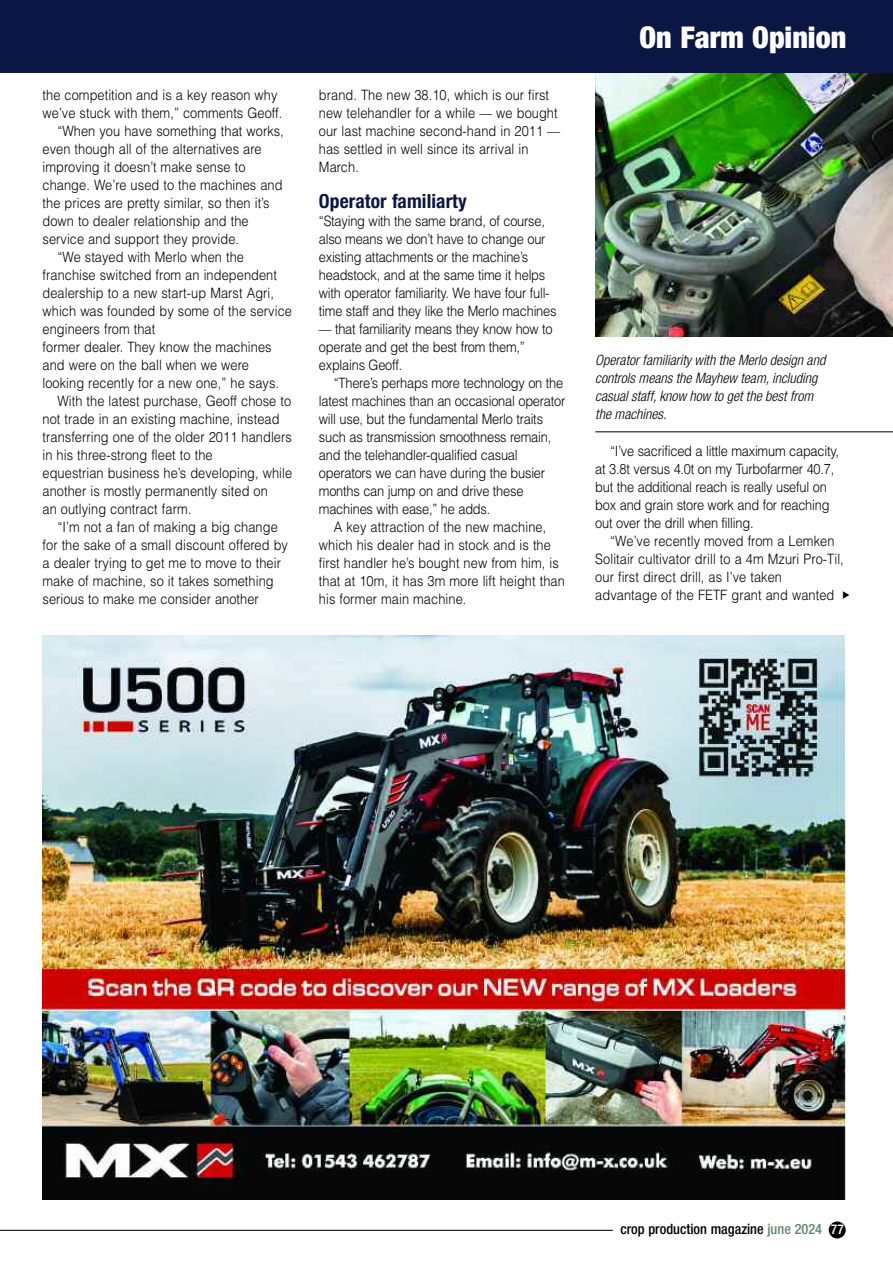
<style>
.page{position:relative;width:893px;height:1263px;background:#fff}
.page>*{position:absolute;margin:0;border:0;box-sizing:border-box;transform-origin:0 0}
.t1{font:900 condensed 30px "Helvetica Neue";color:#fff}
.t2{font:700 condensed 19.5px "Helvetica Neue";letter-spacing:.005em;color:#0a1643}
.t3{font:300 14.25px/18px "Helvetica";letter-spacing:.005em;color:#000;scale:.9 1}
.t4{font:300 14.25px/18px "Helvetica";letter-spacing:-.015em;color:#000;scale:.9 1}
.t5{font:italic 300 condensed 14.25px/18px "Helvetica Neue";color:#000}
.t6{font:500 condensed 14.25px "Helvetica Neue";color:#000}
.s1{color:#60896c}
.s2{font-size:13.5px;color:#fff}
</style>
<div class="page">
<img style="left:43px;top:635px;width:802px;height:564px">
<img style="left:595px;top:72px;width:298px;height:265px">
<hr style="left:595px;top:431px;width:298px;height:1px;background:#000">
<div style="left:0;top:0;width:893px;height:72px;background:#0a1643"></div>
<div style="left:829px;top:1221px;width:17px;height:17px;background:#000;border-radius:50%"></div>
<hr style="left:0;top:1230px;width:613px;height:1px;background:#000">
<p class="t3" style="left:43px;top:86px;width:263px">the competition and is a key reason why</p>
<p class="t3" style="left:43px;top:104px;width:268px">we’ve stuck with them,” comments Geoff.</p>
<p class="t3" style="left:57px;top:122px;width:253px">“When you have something that works,</p>
<p class="t3" style="left:43px;top:140px;width:245px">even though all of the alternatives are</p>
<p class="t3" style="left:43px;top:158px;width:227px">improving it doesn’t make sense to</p>
<p class="t3" style="left:43px;top:176px;width:268px">change. We’re used to the machines and</p>
<p class="t3" style="left:43px;top:194px;width:254px">the prices are pretty similar, so then it’s</p>
<p class="t3" style="left:43px;top:212px;width:231px">down to dealer relationship and the</p>
<p class="t3" style="left:43px;top:230px;width:220px">service and support they provide.</p>
<p class="t3" style="left:57px;top:248px;width:209px">“We stayed with Merlo when the</p>
<p class="t3" style="left:43px;top:266px;width:262px">franchise switched from an independent</p>
<p class="t3" style="left:43px;top:284px;width:259px">dealership to a new start-up Marst Agri,</p>
<p class="t3" style="left:43px;top:302px;width:279px">which was founded by some of the service</p>
<p class="t3" style="left:43px;top:320px;width:127px">engineers from that</p>
<p class="t3" style="left:43px;top:338px;width:256px">former dealer. They know the machines</p>
<p class="t3" style="left:43px;top:356px;width:231px">and were on the ball when we were</p>
<p class="t3" style="left:43px;top:374px;width:264px">looking recently for a new one,” he says.</p>
<p class="t3" style="left:57px;top:392px;width:261px">With the latest purchase, Geoff chose to</p>
<p class="t3" style="left:43px;top:410px;width:265px">not trade in an existing machine, instead</p>
<p class="t3" style="left:43px;top:428px;width:279px">transferring one of the older 2011 handlers</p>
<p class="t3" style="left:43px;top:446px;width:191px">in his three-strong fleet to the</p>
<p class="t3" style="left:43px;top:464px;width:279px">equestrian business he’s developing, while</p>
<p class="t3" style="left:43px;top:482px;width:252px">another is mostly permanently sited on</p>
<p class="t3" style="left:43px;top:500px;width:167px">an outlying contract farm.</p>
<p class="t3" style="left:57px;top:518px;width:246px">“I’m not a fan of making a big change</p>
<p class="t3" style="left:43px;top:536px;width:274px">for the sake of a small discount offered by</p>
<p class="t3" style="left:43px;top:554px;width:266px">a dealer trying to get me to move to their</p>
<p class="t3" style="left:43px;top:572px;width:258px">make of machine, so it takes something</p>
<p class="t3" style="left:43px;top:590px;width:242px">serious to make me consider another</p>
<p class="t3" style="left:319px;top:86px;width:270px">brand. The new 38.10, which is our first new telehandler for a while –– we bought our last machine second-hand in 2011 –– has settled in well since its arrival in<br>March.</p>
<h2 class="t2" style="left:319px;top:194px;width:149px">Operator familiarty</h2>
<p class="t4" style="left:319px;top:212px;width:266px">“Staying with the same brand, of course, also means we don’t have to change our existing attachments or the machine’s headstock, and at the same time it helps with operator familiarity. We have four full&shy;time staff and they like the Merlo machines –– that familiarity means they know how to operate and get the best from them,” explains Geoff.</p>
<p class="t4" style="left:319px;top:374px;width:275px;text-indent:15px">“There’s perhaps more technology on the latest machines than an occasional operator will use, but the fundamental Merlo traits such as transmission smoothness remain, and the telehandler-qualified casual operators we can have during the busier months can jump on and drive these machines with ease,” he adds.</p>
<p class="t3" style="left:319px;top:518px;width:275px;text-indent:15px">A key attraction of the new machine, which his dealer had in stock and is the first handler he’s bought new from him, is that at 10m, it has 3m more lift height than his former main machine.</p>
<h1 class="t1" style="left:639px;top:27px;width:208px">On Farm Opinion</h1>
<p class="t5" style="left:595px;top:352px;width:231px">Operator familiarity with the Merlo design and controls means the Mayhew team, including casual staff, know how to get the best from the machines.</p>
<p class="t4" style="left:595px;top:442px;width:272px;text-indent:15px">“I’ve sacrificed a little maximum capacity, at 3.8t versus 4.0t on my Turbofarmer 40.7, but the additional reach is really useful on box and grain store work and for reaching out over the drill when filling.</p>
<p class="t3" style="left:595px;top:532px;width:278px;text-indent:15px">“We’ve recently moved from a Lemken Solitair cultivator drill to a 4m Mzuri Pro-Til, our first direct drill, as I’ve taken advantage of the FETF grant and wanted</p>
<p class="t6" style="left:620px;top:1224px;width:225px">crop production magazine <span class="s1">june 2024</span> <span class="s2">77</span></p>
</div>
